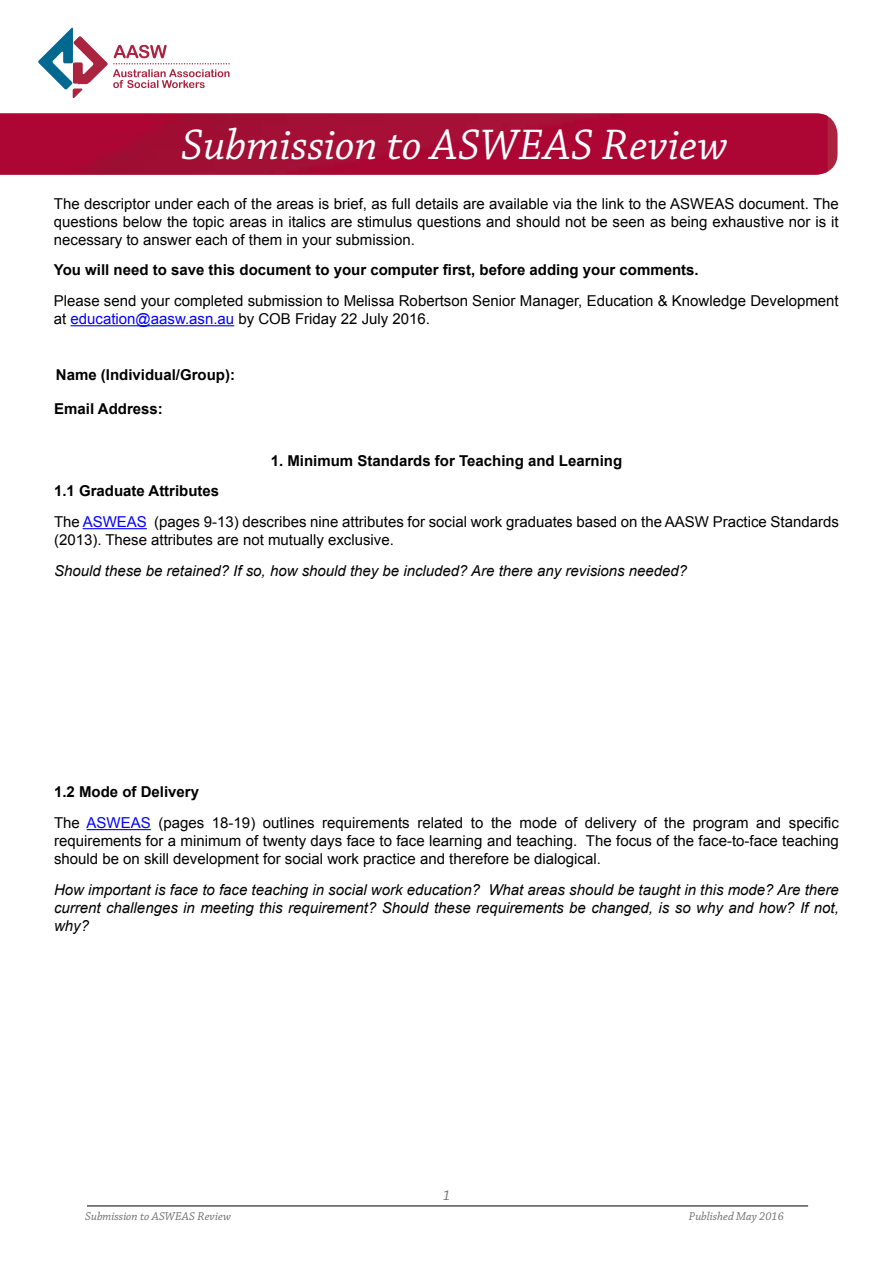
<style>
.page{position:relative;width:893px;height:1263px;background:#fff}
.page>*{position:absolute;margin:0;border:0;box-sizing:border-box;transform-origin:0 0}
.t1{font:italic 45px "Chaparral Pro";letter-spacing:.005em;color:#fff}
.t2{font:15px/18px "Arial";color:#000}
.t3{font:italic 15px/18px "Arial";color:#000;text-align:justify}
.t4{font:700 15px "Arial";color:#000}
.t5{font:italic 15px "Chaparral Pro";color:#6d6e71}
.t6{font:italic 12px "Chaparral Pro";color:#6d6e71}
.s1{color:#00f}
.s2{font-weight:700}
</style>
<div class="page">
<hr style="left:87px;top:1206px;width:721px;height:1px;background:#000">
<svg style="left:38px;top:28px;width:192px;height:70px"></svg>
<img style="left:0;top:113px;width:828px;height:62px">
<hr style="left:71px;top:325px;width:163px;height:1px;background:#00f">
<hr style="left:83px;top:528px;width:64px;height:1px;background:#00f">
<hr style="left:87px;top:829px;width:64px;height:1px;background:#00f">
<h1 class="t1" style="left:181px;top:120px;width:549px">Submission to ASWEAS Review</h1>
<p class="t2" style="left:54px;top:195px;width:786px;text-align:justify">The descriptor under each of the areas is brief, as full details are available via the link to the ASWEAS document. The questions below the topic areas in italics are stimulus questions and should not be seen as being exhaustive nor is it necessary to answer each of them in your submission.</p>
<p class="t4" style="left:54px;top:260px;width:646px">You will need to save this document to your computer first, before adding your comments.</p>
<p class="t2" style="left:54px;top:292px;width:786px">Please send your completed submission to Melissa Robertson Senior Manager, Education &amp; Knowledge Development at <span class="s1">education@aasw.asn.au</span> by COB Friday 22 July 2016.</p>
<p class="t4" style="left:56px;top:364px;width:181px">Name (Individual/Group):</p>
<p class="t4" style="left:54px;top:398px;width:110px">Email Address:</p>
<p class="t4" style="left:271px;top:450px;width:353px">1. Minimum Standards for Teaching and Learning</p>
<p class="t2" style="left:54px;top:476px;width:786px;line-height:30.8px"><span class="s2">1.1 Graduate Attributes<br></span>The <span class="s1">ASWEAS</span> (pages 9-13) describes nine attributes for social work graduates based on the AASW Practice Standards</p>
<p class="t2" style="left:54px;top:531px;width:341px">(2013). These attributes are not mutually exclusive.</p>
<p class="t3" style="left:54px;top:562px;width:635px">Should these be retained? If so, how should they be included? Are there any revisions needed?</p>
<p class="t2" style="left:54px;top:777px;width:786px;line-height:30.8px"><span class="s2">1.2 Mode of Delivery<br></span>The <span class="s1">ASWEAS</span> (pages 18-19) outlines requirements related to the mode of delivery of the program and specific</p>
<p class="t2" style="left:54px;top:832px;width:786px">requirements for a minimum of twenty days face to face learning and teaching. The focus of the face-to-face teaching should be on skill development for social work practice and therefore be dialogical.</p>
<p class="t3" style="left:54px;top:881px;width:786px">How important is face to face teaching in social work education? What areas should be taught in this mode? Are there current challenges in meeting this requirement? Should these requirements be changed, is so why and how? If not, why?</p>
<p class="t5" style="left:443px;top:1187px;width:9px">1</p>
<p class="t6" style="left:85px;top:1209px;width:147px">Submission to ASWEAS Review</p>
<p class="t6" style="left:689px;top:1209px;width:96px">Published May 2016</p>
</div>
